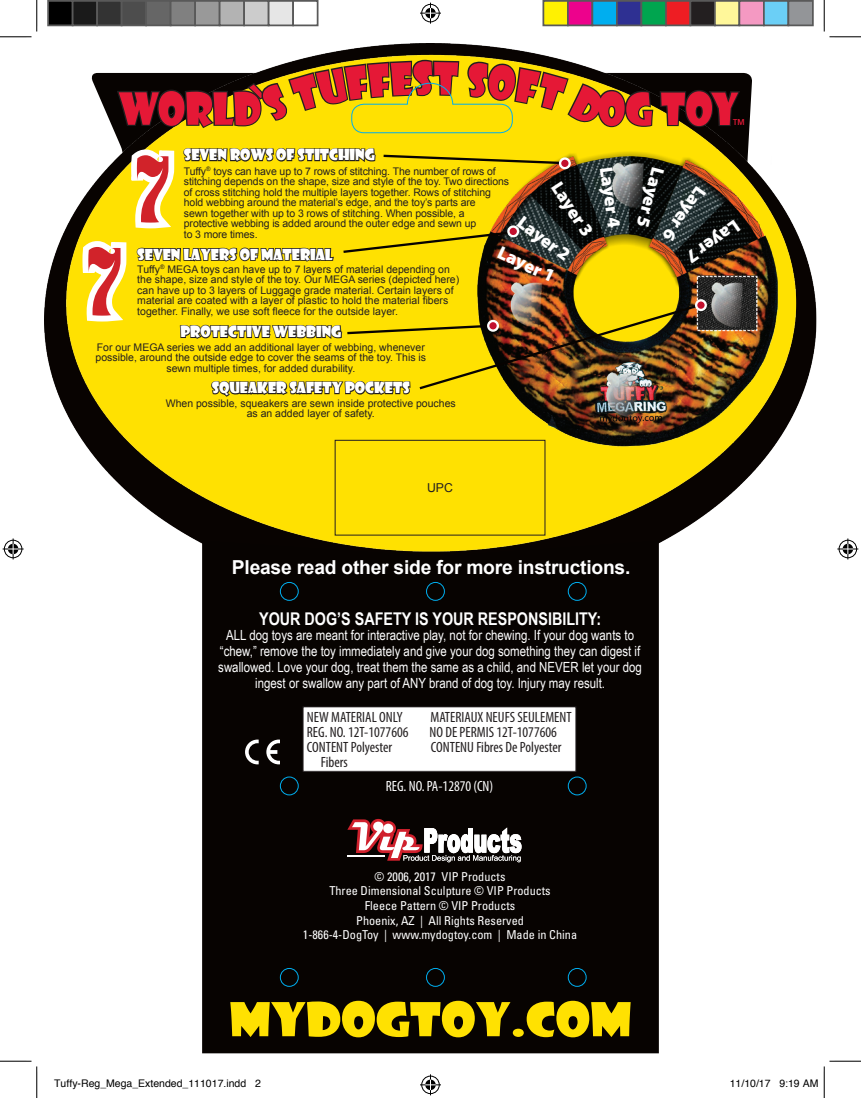
<style>
.page{position:relative;width:861px;height:1098px;background:#fff}
.page>*{position:absolute;margin:0;border:0;box-sizing:border-box;transform-origin:0 0}
.t1{font:91px "Ziggy ITC";color:#d1232a}
.t2{font:89.25px "Ziggy ITC";color:#d1232a}
.t3{font:45.5px "Showcard Gothic";color:#ffe101;scale:1.1 1}
.t4{font:700 19.25px "Arial";letter-spacing:-.01em;color:#fff}
.t5{font:900 18.55px "Myriad Pro";color:#fff}
.t6{font:700 17.5px "Arial Narrow";color:#fff}
.t7{font:condensed 14.88px "Myriad Pro";color:#231f20}
.t8{font:14.88px "Showcard Gothic";color:#fff}
.t9{font:condensed 14.88px "Myriad Pro";color:#fff}
.t10{font:14px/15.8px "Arial Narrow";color:#fff;text-align:center}
.t11{font:condensed 13.83px "Univers LT";color:#e51836}
.t12{font:condensed 12.25px/14.7px "Univers LT";color:#fff;text-align:center}
.t13{font:12.25px "Arial";color:#231f20}
.t14{font:10.5px/10.5px "Arial";color:#231f20}
.t15{font:10.5px "Helvetica";color:#000}
</style>
<div class="page">
<img style="left:139px;top:72px;width:677px;height:472px">
<div style="left:202px;top:540px;width:457px;height:513px;background:#070301"></div>
<img style="left:703px;top:125px;width:95px;height:343px">
<div style="left:695px;top:299px;width:12px;height:12px;border:2px solid #fff;border-radius:50%"></div>
<svg style="left:347px;top:818px;width:175px;height:44px"></svg>
<svg style="left:91px;top:72px;width:45px;height:79px"></svg>
<svg style="left:44px;top:151px;width:95px;height:351px"></svg>
<div style="left:303px;top:706px;width:273px;height:65px;background:#fff"></div>
<div style="left:303px;top:706px;width:273px;height:65px;border:1px solid #231f20"></div>
<svg style="left:245px;top:739px;width:14px;height:25px"></svg>
<svg style="left:266px;top:739px;width:14px;height:25px"></svg>
<svg style="left:115px;top:43px;width:627px;height:87px"></svg>
<svg style="left:119px;top:61px;width:619px;height:66px"></svg>
<svg style="left:136px;top:65px;width:567px;height:416px;background:#c8a511"></svg>
<div style="left:280px;top:582px;width:19px;height:18px;border:1px solid #00aeef;border-radius:50%"></div>
<div style="left:426px;top:582px;width:19px;height:18px;border:1px solid #00aeef;border-radius:50%"></div>
<div style="left:568px;top:582px;width:19px;height:18px;border:1px solid #00aeef;border-radius:50%"></div>
<div style="left:280px;top:967px;width:19px;height:19px;border:1px solid #00aeef;border-radius:50%"></div>
<div style="left:426px;top:967px;width:19px;height:19px;border:1px solid #00aeef;border-radius:50%"></div>
<div style="left:568px;top:967px;width:19px;height:19px;border:1px solid #00aeef;border-radius:50%"></div>
<div style="left:280px;top:776px;width:19px;height:19px;border:1px solid #00aeef;border-radius:50%"></div>
<div style="left:568px;top:776px;width:19px;height:19px;border:1px solid #00aeef;border-radius:50%"></div>
<hr style="left:0;top:36px;width:32px;height:1px;background:#000">
<hr style="left:830px;top:36px;width:31px;height:1px;background:#000">
<hr style="left:0;top:1060px;width:32px;height:1px;background:#000">
<hr style="left:830px;top:1060px;width:31px;height:1px;background:#000">
<hr style="left:36px;top:0;width:1px;height:32px;background:#000">
<hr style="left:36px;top:1066px;width:1px;height:31px;background:#000">
<hr style="left:824px;top:0;width:1px;height:32px;background:#000">
<hr style="left:824px;top:1066px;width:1px;height:31px;background:#000">
<svg style="left:420px;top:3px;width:21px;height:21px"></svg>
<svg style="left:420px;top:1074px;width:21px;height:21px"></svg>
<svg style="left:3px;top:538px;width:21px;height:21px"></svg>
<svg style="left:837px;top:538px;width:21px;height:21px"></svg>
<div style="left:48px;top:1px;width:25px;height:24px;background:#000"></div>
<div style="left:47px;top:0;width:27px;height:26px;border:2px solid #595959"></div>
<div style="left:73px;top:1px;width:24px;height:24px;background:#1a1a1a"></div>
<div style="left:72px;top:0;width:26px;height:26px;border:2px solid #595959"></div>
<div style="left:97px;top:1px;width:25px;height:24px;background:#333"></div>
<div style="left:96px;top:0;width:26px;height:26px;border:2px solid #595959"></div>
<div style="left:122px;top:1px;width:24px;height:24px;background:#4d4d4d"></div>
<div style="left:121px;top:0;width:26px;height:26px;border:2px solid #595959"></div>
<div style="left:146px;top:1px;width:25px;height:24px;background:#666"></div>
<div style="left:145px;top:0;width:27px;height:26px;border:2px solid #595959"></div>
<div style="left:171px;top:1px;width:24px;height:24px;background:#808080"></div>
<div style="left:170px;top:0;width:26px;height:26px;border:2px solid #595959"></div>
<div style="left:195px;top:1px;width:25px;height:24px;background:#999"></div>
<div style="left:194px;top:0;width:26px;height:26px;border:2px solid #595959"></div>
<div style="left:220px;top:1px;width:24px;height:24px;background:#b3b3b3"></div>
<div style="left:219px;top:0;width:26px;height:26px;border:2px solid #595959"></div>
<div style="left:244px;top:1px;width:25px;height:24px;background:#ccc"></div>
<div style="left:243px;top:0;width:27px;height:26px;border:2px solid #595959"></div>
<div style="left:269px;top:1px;width:24px;height:24px;background:#e6e6e6"></div>
<div style="left:268px;top:0;width:26px;height:26px;border:2px solid #595959"></div>
<div style="left:292px;top:0;width:26px;height:26px;border:2px solid #595959"></div>
<div style="left:543px;top:1px;width:25px;height:24px;background:#fff101"></div>
<div style="left:542px;top:0;width:27px;height:26px;border:2px solid #595959"></div>
<div style="left:568px;top:1px;width:24px;height:24px;background:#ed028c"></div>
<div style="left:567px;top:0;width:26px;height:26px;border:2px solid #595959"></div>
<div style="left:592px;top:1px;width:25px;height:24px;background:#00aeef"></div>
<div style="left:592px;top:0;width:26px;height:26px;border:2px solid #595959"></div>
<div style="left:617px;top:1px;width:24px;height:24px;background:#2e3092"></div>
<div style="left:616px;top:0;width:26px;height:26px;border:2px solid #595959"></div>
<div style="left:641px;top:1px;width:25px;height:24px;background:#00a54f"></div>
<div style="left:640px;top:0;width:27px;height:26px;border:2px solid #595959"></div>
<div style="left:666px;top:1px;width:24px;height:24px;background:#ee1d23"></div>
<div style="left:665px;top:0;width:26px;height:26px;border:2px solid #595959"></div>
<div style="left:690px;top:1px;width:25px;height:24px;background:#231f20"></div>
<div style="left:690px;top:0;width:26px;height:26px;border:2px solid #595959"></div>
<div style="left:715px;top:1px;width:24px;height:24px;background:#fff79a"></div>
<div style="left:714px;top:0;width:26px;height:26px;border:2px solid #595959"></div>
<div style="left:739px;top:1px;width:25px;height:24px;background:#f499c2"></div>
<div style="left:738px;top:0;width:27px;height:26px;border:2px solid #595959"></div>
<div style="left:764px;top:1px;width:24px;height:24px;background:#6bcff6"></div>
<div style="left:763px;top:0;width:26px;height:26px;border:2px solid #595959"></div>
<div style="left:788px;top:1px;width:25px;height:24px;background:#939598"></div>
<div style="left:788px;top:0;width:26px;height:26px;border:2px solid #595959"></div>
<h3 class="t11" style="left:733px;top:116px;width:13px">™</h3>
<h3 class="t8" style="left:184px;top:145px;width:192px">SEVEN ROWS OF STITCHING</h3>
<p class="t14" style="left:184px;top:166px;width:327px">Tuffy<sup>®</sup> toys can have up to 7 rows of stitching. The number of rows of stitching depends on the shape, size and style of the toy. Two directions of cross stitching hold the multiple layers together. Rows of stitching hold webbing around the material’s edge, and the toy’s parts are<br>sewn together with up to 3 rows of stitching. When possible, a protective webbing is added around the outer edge and sewn up</p>
<h2 class="t2" style="left:136px;top:134px;width:34px">7</h2>
<h3 class="t5" style="left:618px;top:165px;width:63px;rotate:82deg">Layer 4</h3>
<h3 class="t5" style="left:670px;top:171px;width:63px;rotate:105deg">Layer 5</h3>
<h3 class="t5" style="left:566px;top:176px;width:63px;rotate:57deg">Layer 3</h3>
<h3 class="t5" style="left:712px;top:196px;width:63px;rotate:125deg">Layer 6</h3>
<h3 class="t5" style="left:527px;top:210px;width:63px;rotate:37deg">Layer 2</h3>
<h3 class="t5" style="left:745px;top:234px;width:63px;rotate:145deg">Layer 7</h3>
<p class="t14" style="left:184px;top:229px;width:75px">to 3 more times.</p>
<h3 class="t8" style="left:137px;top:244px;width:197px">SEVEN LAYERS OF MATERIAL</h3>
<p class="t14" style="left:137px;top:264px;width:323px">Tuffy<sup>®</sup> MEGA toys can have up to 7 layers of material depending on the shape, size and style of the toy. Our MEGA series (depicted here) can have up to 3 layers of Luggage grade material. Certain layers of material are coated with a layer of plastic to hold the material fibers together. Finally, we use soft fleece for the outside layer.</p>
<h3 class="t8" style="left:180px;top:322px;width:162px">PROTECTIVE WEBBING</h3>
<p class="t14" style="left:96px;top:341px;width:332px;text-align:center">For our MEGA series we add an additional layer of webbing, whenever possible, around the outside edge to cover the seams of the toy. This is sewn multiple times, for added durability.</p>
<h3 class="t8" style="left:212px;top:378px;width:200px">SQUEAKER SAFETY POCKETS</h3>
<p class="t14" style="left:166px;top:398px;width:292px;text-align:center">When possible, squeakers are sewn inside protective pouches as an added layer of safety.</p>
<h3 class="t5" style="left:504px;top:240px;width:63px;rotate:25deg">Layer 1</h3>
<h1 class="t1" style="left:88px;top:225px;width:35px">7</h1>
<p class="t13" style="left:427px;top:480px;width:27px">UPC</p>
<h3 class="t4" style="left:232px;top:554px;width:400px">Please read other side for more instructions.</h3>
<h3 class="t6" style="left:259px;top:605px;width:344px">YOUR DOG’S SAFETY IS YOUR RESPONSIBILITY:</h3>
<p class="t10" style="left:218px;top:627px;width:425px">ALL dog toys are meant for interactive play, not for chewing. If your dog wants to “chew,” remove the toy immediately and give your dog something they can digest if swallowed. Love your dog, treat them the same as a child, and NEVER let your dog ingest or swallow any part of ANY brand of dog toy. Injury may result.</p>
<h3 class="t7" style="left:307px;top:708px;width:97px">NEW MATERIAL ONLY</h3>
<h3 class="t7" style="left:431px;top:708px;width:143px">MATERIAUX NEUFS SEULEMENT</h3>
<h3 class="t7" style="left:307px;top:723px;width:103px">REG. NO. 12T-1077606</h3>
<h3 class="t7" style="left:430px;top:723px;width:129px">NO DE PERMIS 12T-1077606</h3>
<h3 class="t7" style="left:307px;top:738px;width:87px">CONTENT Polyester</h3>
<h3 class="t7" style="left:431px;top:738px;width:132px">CONTENU Fibres De Polyester</h3>
<h3 class="t7" style="left:321px;top:752px;width:29px">Fibers</h3>
<h3 class="t9" style="left:386px;top:776px;width:109px">REG. NO. PA-12870 (CN)</h3>
<p class="t12" style="left:303px;top:868px;width:276px">© 2006, 2017 VIP Products<br>Three Dimensional Sculpture © VIP Products<br>Fleece Pattern © VIP Products<br>Phoenix, AZ | All Rights Reserved<br>1-866-4-DogToy | www.mydogtoy.com | Made in China</p>
<h3 class="t3" style="left:229px;top:988px;width:367px">MYDOGTOY.COM</h3>
<p class="t15" style="left:54px;top:1075px;width:208px">Tuffy-Reg_Mega_Extended_111017.indd 2</p>
<p class="t15" style="left:730px;top:1075px;width:90px">11/10/17 9:19 AM</p>
</div>
